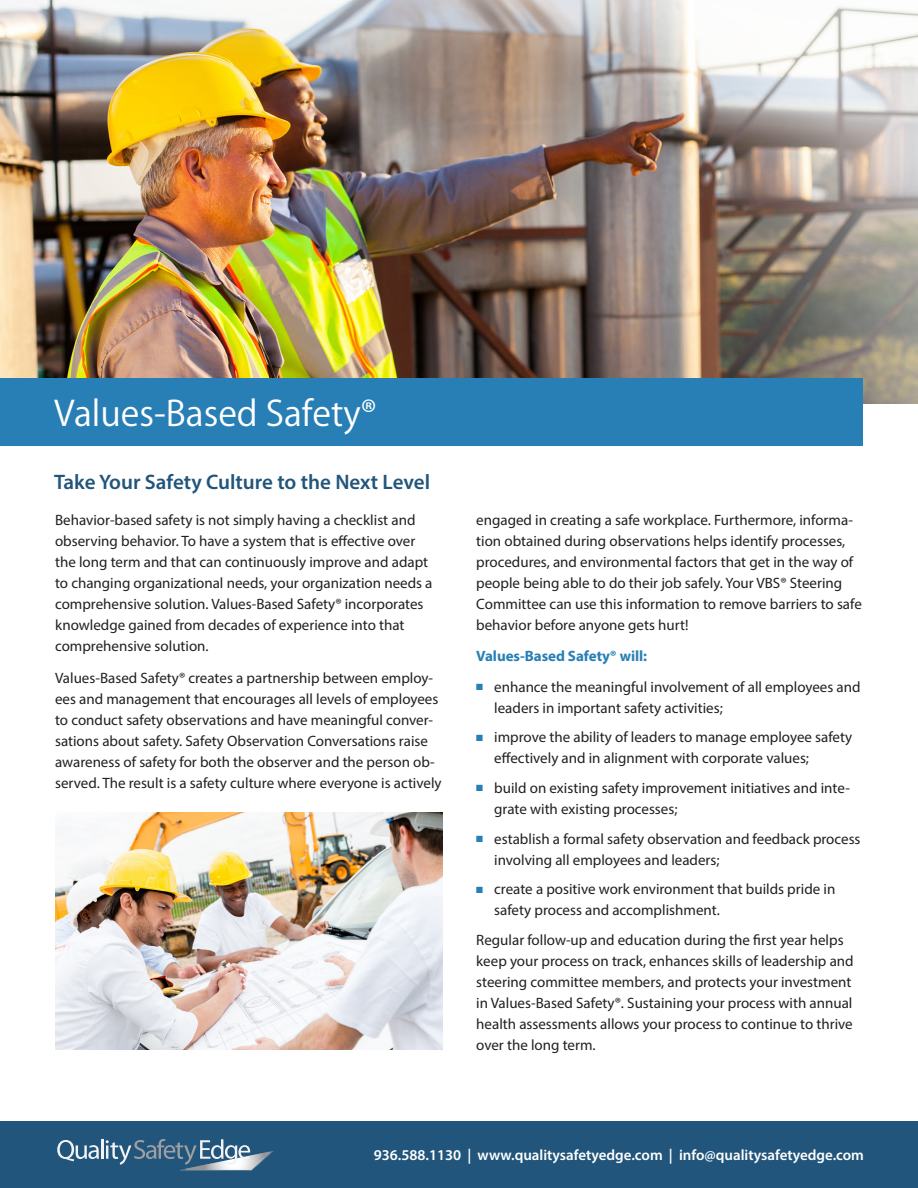
<style>
.page{position:relative;width:918px;height:1188px;background:#fff}
.page>*{position:absolute;margin:0;border:0;box-sizing:border-box;transform-origin:0 0}
.t1{font:34.5px "Koz Go Pr 6 N";color:#fff}
.t2{font:600 21px "Myriad Pro";color:#21557b}
.t3{font:15px/21px "Myriad Pro";color:#231f20}
.t4{font:600 15px "Myriad Pro";color:#fff}
.t5{font:700 15px "Myriad Pro";letter-spacing:-.005em;color:#277fb5}
.s1{color:#277fb5}
</style>
<div class="page">
<img style="left:0;top:0;width:918px;height:403px">
<div style="left:0;top:378px;width:863px;height:68px;background:#277fb5"></div>
<div style="left:0;top:1121px;width:918px;height:67px;background:#21557b"></div>
<svg style="left:57px;top:1140px;width:42px;height:21px"></svg>
<hr style="left:101px;top:1139px;width:3px;height:20px;background:#f2f3f4">
<svg style="left:106px;top:1139px;width:168px;height:32px"></svg>
<img style="left:55px;top:812px;width:388px;height:238px">
<h1 class="t1" style="left:54px;top:393px;width:324px">Values-Based Safety®</h1>
<h2 class="t2" style="left:54px;top:468px;width:378px">Take Your Safety Culture to the Next Level</h2>
<p class="t3" style="left:55px;top:509px;width:379px">Behavior-based safety is not simply having a checklist and observing behavior. To have a system that is effective over the long term and that can continuously improve and adapt to changing organizational needs, your organization needs a comprehensive solution. Values-Based Safety® incorporates knowledge gained from decades of experience into that comprehensive solution.</p>
<p class="t3" style="left:55px;top:667px;width:388px">Values-Based Safety® creates a partnership between employ&shy;ees and management that encourages all levels of employees to conduct safety observations and have meaningful conver&shy;sations about safety. Safety Observation Conversations raise awareness of safety for both the observer and the person ob&shy;served. The result is a safety culture where everyone is actively</p>
<p class="t3" style="left:476px;top:509px;width:387px">engaged in creating a safe workplace. Furthermore, informa&shy;tion obtained during observations helps identify processes, procedures, and environmental factors that get in the way of people being able to do their job safely. Your VBS® Steering Committee can use this information to remove barriers to safe behavior before anyone gets hurt!</p>
<p class="t5" style="left:476px;top:646px;width:172px">Values-Based Safety® will:</p>
<p class="t3" style="left:494px;top:676px;width:368px;text-indent:-18px"><span class="s1">■</span> enhance the meaningful involvement of all employees and leaders in important safety activities;</p>
<p class="t3" style="left:494px;top:727px;width:359px;text-indent:-18px"><span class="s1">■</span> improve the ability of leaders to manage employee safety effectively and in alignment with corporate values;</p>
<p class="t3" style="left:494px;top:777px;width:357px;text-indent:-18px"><span class="s1">■</span> build on existing safety improvement initiatives and inte&shy;grate with existing processes;</p>
<p class="t3" style="left:494px;top:828px;width:368px;text-indent:-18px"><span class="s1">■</span> establish a formal safety observation and feedback process involving all employees and leaders;</p>
<p class="t3" style="left:494px;top:878px;width:343px;text-indent:-18px"><span class="s1">■</span> create a positive work environment that builds pride in safety process and accomplishment.</p>
<p class="t3" style="left:476px;top:929px;width:379px">Regular follow-up and education during the first year helps keep your process on track, enhances skills of leadership and steering committee members, and protects your investment in Values-Based Safety®. Sustaining your process with annual health assessments allows your process to continue to thrive over the long term.</p>
<p class="t4" style="left:374px;top:1146px;width:492px">936.588.1130 | www.qualitysafetyedge.com | info@qualitysafetyedge.com</p>
</div>
